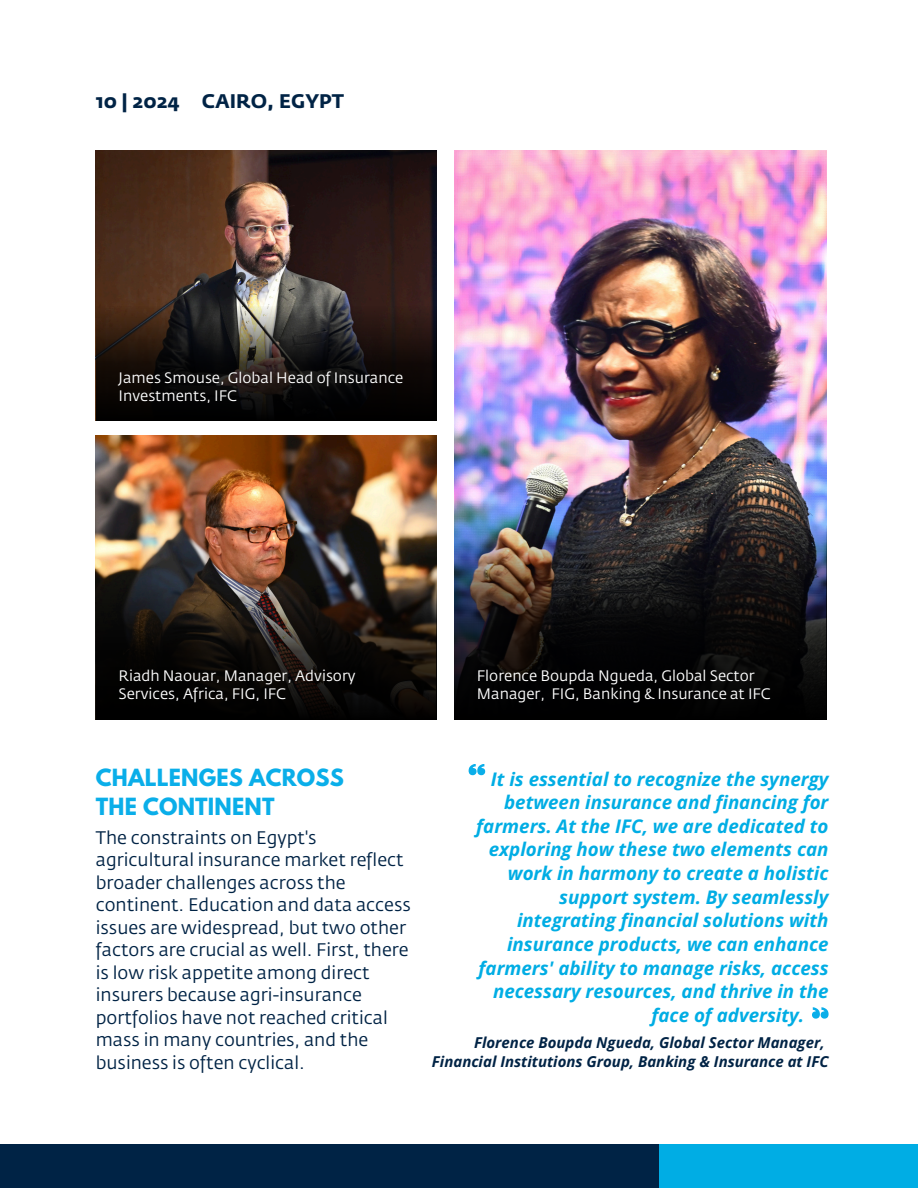
<style>
.page{position:relative;width:918px;height:1188px;background:#fff}
.page>*{position:absolute;margin:0;border:0;box-sizing:border-box;transform-origin:0 0}
.t1{font:700 21px/29.2px "League Spartan";letter-spacing:.01em;color:#0aaee9}
.t2{font:700 19.5px "Fedra Sans Std";color:#002345}
.t3{font:italic 700 18.75px "Open Sans";color:#00ade4}
.t4{font:18px/22.5px "Fedra Sans Std";color:#002345}
.t5{font:15px/18px "Fedra Sans Std";color:#fff}
.t6{font:italic 700 15px/19.2px "Open Sans";color:#002345;text-align:right}
</style>
<div class="page">
<img style="left:454px;top:150px;width:373px;height:570px">
<img style="left:454px;top:324px;width:372px;height:396px">
<img style="left:97px;top:435px;width:339px;height:285px">
<img style="left:96px;top:150px;width:340px;height:270px">
<svg style="left:97px;top:187px;width:339px;height:233px;background:#362821"></svg>
<div style="left:0;top:1144px;width:918px;height:44px;background:#002345"></div>
<div style="left:659px;top:1144px;width:259px;height:44px;background:#00ade4"></div>
<svg style="left:812px;top:1007px;width:17px;height:12px"></svg>
<svg style="left:469px;top:764px;width:16px;height:11px"></svg>
<h1 class="t2" style="left:96px;top:93px;width:86px">10 | 2024</h1>
<p class="t2" style="left:202px;top:93px;width:144px">CAIRO, EGYPT</p>
<p class="t5" style="left:119px;top:370px;width:286px">James Smouse, Global Head of Insurance<br>Investments, IFC</p>
<h2 class="t5" style="left:119px;top:668px;width:239px">Riadh Naouar, Manager, Advisory<br>Services, Africa, FIG, IFC</h2>
<h1 class="t5" style="left:477px;top:668px;width:295px">Florence Boupda Ngueda, Global Sector<br>Manager, FIG, Banking &amp; Insurance at IFC</h1>
<p class="t1" style="left:96px;top:765px;width:250px">CHALLENGES ACROSS<br>THE CONTINENT</p>
<p class="t3" style="left:491px;top:766px;width:339px">It is essential to recognize the synergy</p>
<p class="t3" style="left:504px;top:789px;width:326px">between insurance and financing for</p>
<p class="t3" style="left:476px;top:813px;width:354px">farmers. At the IFC, we are dedicated to</p>
<p class="t3" style="left:489px;top:836px;width:341px">exploring how these two elements can</p>
<p class="t3" style="left:508px;top:860px;width:322px">work in harmony to create a holistic</p>
<p class="t3" style="left:559px;top:884px;width:271px">support system. By seamlessly</p>
<p class="t3" style="left:517px;top:907px;width:313px">integrating financial solutions with</p>
<p class="t3" style="left:507px;top:931px;width:323px">insurance products, we can enhance</p>
<p class="t3" style="left:479px;top:955px;width:351px">farmers' ability to manage risks, access</p>
<p class="t3" style="left:493px;top:978px;width:337px">necessary resources, and thrive in the</p>
<p class="t3" style="left:652px;top:1002px;width:154px">face of adversity.</p>
<h1 class="t4" style="left:96px;top:827px;width:316px">The constraints on Egypt's agricultural insurance market reflect broader challenges across the continent. Education and data access issues are widespread, but two other factors are crucial as well. First, there is low risk appetite among direct insurers because agri-insurance portfolios have not reached critical mass in many countries, and the business is often cyclical.</h1>
<p class="t6" style="left:432px;top:1032px;width:398px">Florence Boupda Ngueda, Global Sector Manager,<br>Financial Institutions Group, Banking &amp; Insurance at IFC</p>
</div>
